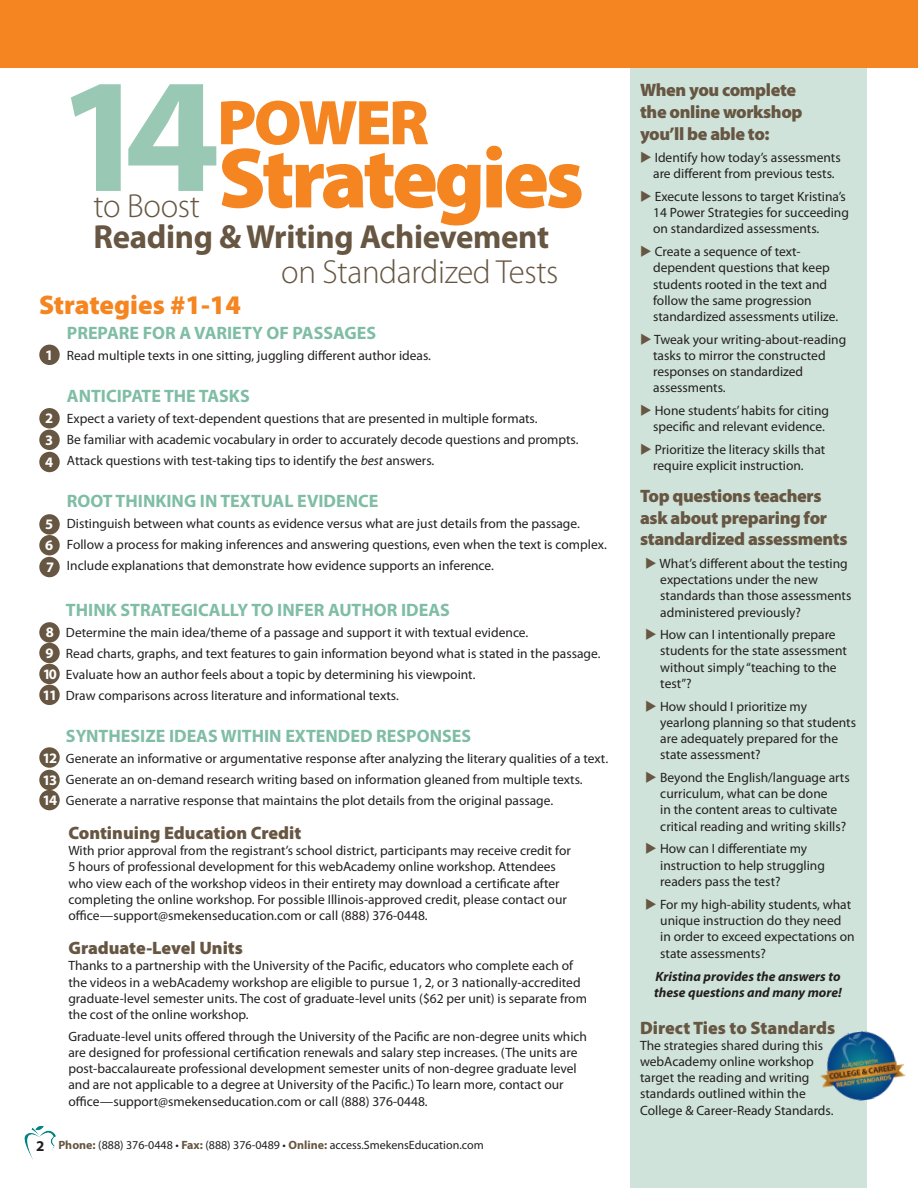
<style>
.page{position:relative;width:918px;height:1188px;background:#fff}
.page>*{position:absolute;margin:0;border:0;box-sizing:border-box;transform-origin:0 0}
.t1{font:700 semi-expanded 164.25px "Myriad Pro";color:#99c8b4}
.t2{font:900 86.4px "Myriad Pro";letter-spacing:-.04em;color:#f58520}
.t3{font:900 63.75px "Myriad Pro";letter-spacing:-.04em;color:#f58520}
.t4{font:300 33.45px "Myriad Pro";letter-spacing:-.01em;color:#665642}
.t5{font:700 33.45px "Myriad Pro";letter-spacing:-.01em;color:#665642}
.t6{font:900 27px "Myriad Pro";color:#f58520}
.t7{font:700 18px "Myriad Pro";color:#7fbda5}
.t8{font:900 18px/21.6px "Myriad Pro";letter-spacing:-.02em;color:#665642}
.t9{font:900 18px "Myriad Pro";color:#665642}
.t10{font:700 15px "Myriad Pro";color:#231f20}
.t11{font:700 14.55px "Myriad Pro";letter-spacing:-.11em;color:#fff}
.t12{font:13.5px/16.2px "Myriad Pro";color:#231f20}
.t13{font:italic 700 13.5px "Myriad Pro";color:#231f20}
.t14{font:12px "Myriad Pro";color:#231f20}
.s1{font-style:italic}
.s2{font-weight:700;color:#665642}
.s3{color:#665642}
</style>
<div class="page">
<div style="left:630px;top:41px;width:236px;height:1147px;background:#cfe3da"></div>
<div style="left:0;top:0;width:918px;height:68px;background:#f58520"></div>
<div style="left:39px;top:345px;width:21px;height:20px;background:#665642;border-radius:50%"></div>
<div style="left:39px;top:408px;width:21px;height:20px;background:#665642;border-radius:50%"></div>
<div style="left:39px;top:430px;width:21px;height:20px;background:#665642;border-radius:50%"></div>
<div style="left:39px;top:452px;width:21px;height:20px;background:#665642;border-radius:50%"></div>
<div style="left:39px;top:514px;width:21px;height:21px;background:#665642;border-radius:50%"></div>
<div style="left:39px;top:535px;width:21px;height:20px;background:#665642;border-radius:50%"></div>
<div style="left:39px;top:557px;width:21px;height:20px;background:#665642;border-radius:50%"></div>
<div style="left:39px;top:622px;width:21px;height:21px;background:#665642;border-radius:50%"></div>
<div style="left:39px;top:643px;width:21px;height:20px;background:#665642;border-radius:50%"></div>
<div style="left:39px;top:664px;width:21px;height:20px;background:#665642;border-radius:50%"></div>
<div style="left:39px;top:685px;width:21px;height:20px;background:#665642;border-radius:50%"></div>
<div style="left:39px;top:747px;width:21px;height:21px;background:#665642;border-radius:50%"></div>
<div style="left:39px;top:770px;width:21px;height:20px;background:#665642;border-radius:50%"></div>
<div style="left:39px;top:790px;width:21px;height:20px;background:#665642;border-radius:50%"></div>
<img style="left:24px;top:1125px;width:32px;height:35px">
<img style="left:820px;top:1026px;width:86px;height:80px">
<p class="t1" style="left:55px;top:43px;width:167px">14</p>
<p class="t3" style="left:217px;top:87px;width:214px">POWER</p>
<p class="t2" style="left:218px;top:129px;width:367px">Strategies</p>
<p class="t4" style="left:94px;top:188px;width:108px">to Boost</p>
<p class="t5" style="left:94px;top:215px;width:457px">Reading &amp; Writing Achievement</p>
<p class="t4" style="left:281px;top:253px;width:279px">on Standardized Tests</p>
<p class="t6" style="left:39px;top:290px;width:203px">Strategies #1-14</p>
<p class="t11" style="left:45px;top:345px;width:10px">1</p>
<p class="t11" style="left:45px;top:409px;width:10px">2</p>
<p class="t11" style="left:45px;top:430px;width:10px">3</p>
<p class="t11" style="left:45px;top:453px;width:10px">4</p>
<p class="t11" style="left:45px;top:515px;width:10px">5</p>
<p class="t11" style="left:45px;top:536px;width:10px">6</p>
<p class="t11" style="left:46px;top:558px;width:10px">7</p>
<p class="t7" style="left:67px;top:321px;width:311px">PREPARE FOR A VARIETY OF PASSAGES</p>
<p class="t12" style="left:67px;top:347px;width:366px">Read multiple texts in one sitting, juggling different author ideas.</p>
<p class="t7" style="left:67px;top:384px;width:184px">ANTICIPATE THE TASKS</p>
<p class="t12" style="left:67px;top:410px;width:472px">Expect a variety of text-dependent questions that are presented in multiple formats.</p>
<p class="t12" style="left:67px;top:431px;width:513px">Be familiar with academic vocabulary in order to accurately decode questions and prompts.</p>
<p class="t12" style="left:67px;top:452px;width:369px">Attack questions with test-taking tips to identify the <span class="s1">best</span> answers.</p>
<p class="t7" style="left:67px;top:489px;width:313px">ROOT THINKING IN TEXTUAL EVIDENCE</p>
<p class="t12" style="left:67px;top:515px;width:515px">Distinguish between what counts as evidence versus what are just details from the passage.</p>
<p class="t12" style="left:67px;top:536px;width:541px">Follow a process for making inferences and answering questions, even when the text is complex.</p>
<p class="t12" style="left:67px;top:557px;width:429px">Include explanations that demonstrate how evidence supports an inference.</p>
<p class="t11" style="left:46px;top:623px;width:10px">8</p>
<p class="t11" style="left:45px;top:644px;width:10px">9</p>
<p class="t11" style="left:43px;top:665px;width:16px">10</p>
<p class="t11" style="left:43px;top:685px;width:16px">11</p>
<p class="t11" style="left:43px;top:748px;width:16px">12</p>
<p class="t11" style="left:43px;top:771px;width:16px">13</p>
<p class="t11" style="left:43px;top:791px;width:16px">14</p>
<p class="t7" style="left:66px;top:598px;width:385px">THINK STRATEGICALLY TO INFER AUTHOR IDEAS</p>
<p class="t12" style="left:66px;top:624px;width:464px">Determine the main idea/theme of a passage and support it with textual evidence.</p>
<p class="t12" style="left:66px;top:645px;width:536px">Read charts, graphs, and text features to gain information beyond what is stated in the passage.</p>
<p class="t12" style="left:66px;top:666px;width:411px">Evaluate how an author feels about a topic by determining his viewpoint.</p>
<p class="t12" style="left:66px;top:687px;width:334px">Draw comparisons across literature and informational texts.</p>
<p class="t7" style="left:66px;top:724px;width:407px">SYNTHESIZE IDEAS WITHIN EXTENDED RESPONSES</p>
<p class="t12" style="left:66px;top:750px;width:544px">Generate an informative or argumentative response after analyzing the literary qualities of a text.</p>
<p class="t12" style="left:66px;top:771px;width:518px">Generate an on-demand research writing based on information gleaned from multiple texts.</p>
<p class="t12" style="left:66px;top:792px;width:489px">Generate a narrative response that maintains the plot details from the original passage.</p>
<p class="t9" style="left:68px;top:823px;width:235px">Continuing Education Credit</p>
<p class="t12" style="left:68px;top:842px;width:504px">With prior approval from the registrant’s school district, participants may receive credit for 5 hours of professional development for this webAcademy online workshop. Attendees who view each of the workshop videos in their entirety may download a certificate after completing the online workshop. For possible Illinois-approved credit, please contact our office—support@smekenseducation.com or call (888) 376-0448.</p>
<p class="t9" style="left:68px;top:938px;width:176px">Graduate-Level Units</p>
<p class="t12" style="left:68px;top:958px;width:520px">Thanks to a partnership with the University of the Pacific, educators who complete each of the videos in a webAcademy workshop are eligible to pursue 1, 2, or 3 nationally-accredited graduate-level semester units. The cost of graduate-level units ($62 per unit) is separate from the cost of the online workshop.</p>
<p class="t12" style="left:68px;top:1028px;width:520px">Graduate-level units offered through the University of the Pacific are non-degree units which are designed for professional certification renewals and salary step increases. (The units are post-baccalaureate professional development semester units of non-degree graduate level and are not applicable to a degree at University of the Pacific.) To learn more, contact our office—support@smekenseducation.com or call (888) 376-0448.</p>
<p class="t10" style="left:36px;top:1136px;width:10px">2</p>
<p class="t14" style="left:58px;top:1138px;width:427px"><span class="s2">Phone:</span> (888) 376-0448 • <span class="s2">Fax:</span> (888) 376-0489 • <span class="s2">Online:</span> access.SmekensEducation.com</p>
<p class="t8" style="left:640px;top:80px;width:164px">When you complete the online workshop you’ll be able to:</p>
<p class="t12" style="left:640px;top:149px;width:202px;text-align:center"><span class="s3">◆</span> Identify how today’s assessments are different from previous tests.</p>
<p class="t12" style="left:653px;top:188px;width:197px;text-indent:-13px"><span class="s3">◆</span> Execute lessons to target Kristina’s<br>14 Power Strategies for succeeding on standardized assessments.</p>
<p class="t12" style="left:653px;top:243px;width:187px;text-indent:-13px"><span class="s3">◆</span> Create a sequence of text&shy;dependent questions that keep students rooted in the text and follow the same progression standardized assessments utilize.</p>
<p class="t12" style="left:653px;top:331px;width:195px;text-indent:-13px"><span class="s3">◆</span> Tweak your writing-about-reading tasks to mirror the constructed responses on standardized assessments.</p>
<p class="t12" style="left:653px;top:402px;width:177px;text-indent:-13px"><span class="s3">◆</span> Hone students’ habits for citing specific and relevant evidence.</p>
<p class="t12" style="left:653px;top:441px;width:174px;text-indent:-13px"><span class="s3">◆</span> Prioritize the literacy skills that require explicit instruction.</p>
<p class="t8" style="left:640px;top:486px;width:209px">Top questions teachers ask about preparing for standardized assessments</p>
<p class="t12" style="left:660px;top:555px;width:193px;text-indent:-15px"><span class="s3">◆</span> What’s different about the testing expectations under the new standards than those assessments administered previously?</p>
<p class="t12" style="left:660px;top:626px;width:188px;text-indent:-15px"><span class="s3">◆</span> How can I intentionally prepare students for the state assessment without simply “teaching to the test”?</p>
<p class="t12" style="left:660px;top:698px;width:197px;text-indent:-15px"><span class="s3">◆</span> How should I prioritize my yearlong planning so that students are adequately prepared for the state assessment?</p>
<p class="t12" style="left:660px;top:769px;width:191px;text-indent:-15px"><span class="s3">◆</span> Beyond the English/language arts curriculum, what can be done<br>in the content areas to cultivate critical reading and writing skills?</p>
<p class="t12" style="left:660px;top:841px;width:166px;text-indent:-15px"><span class="s3">◆</span> How can I differentiate my instruction to help struggling readers pass the test?</p>
<p class="t12" style="left:660px;top:896px;width:196px;text-indent:-15px"><span class="s3">◆</span> For my high-ability students, what unique instruction do they need in order to exceed expectations on</p>
<p class="t12" style="left:660px;top:946px;width:107px">state assessments?</p>
<p class="t13" style="left:656px;top:967px;width:187px">Kristina provides the answers to</p>
<p class="t13" style="left:654px;top:984px;width:189px">these questions and many more!</p>
<p class="t9" style="left:640px;top:1017px;width:197px">Direct Ties to Standards</p>
<p class="t12" style="left:640px;top:1037px;width:195px">The strategies shared during this webAcademy online workshop target the reading and writing standards outlined within the<br>College &amp; Career-Ready Standards.</p>
</div>
